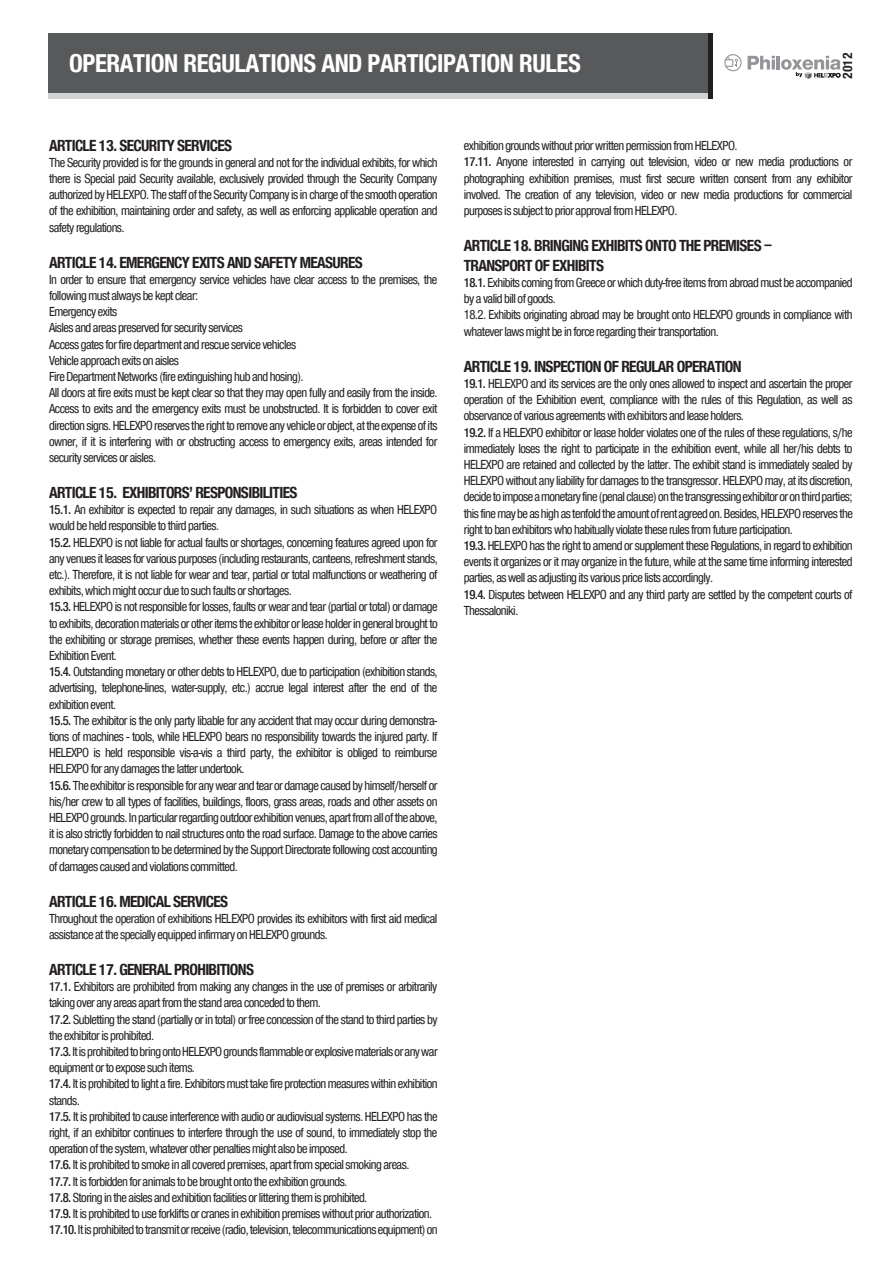
<style>
.page{position:relative;width:893px;height:1263px;background:#fff}
.page>*{position:absolute;margin:0;border:0;box-sizing:border-box;transform-origin:0 0}
.t1{font:700 26.4px "CF Helvetica Cond";letter-spacing:-.015em;color:#fff}
.t2{font:700 16.5px/19.8px "CF Helvetica Cond";letter-spacing:-.04em;color:#231f20}
.t3{font:700 13.8px "CF Helvetica Cond";color:#231f20}
.t4{font:13.5px/16.2px "CF Helvetica Cond";letter-spacing:-.04em;color:#231f20}
.s1{font-weight:500}
</style>
<div class="page">
<div style="left:48px;top:33px;width:661px;height:62px;background:#58595b"></div>
<div style="left:48px;top:93px;width:661px;height:5px;background:#d1d3d4"></div>
<div style="left:708px;top:33px;width:5px;height:65px;background:#231f20"></div>
<svg style="left:724px;top:54px;width:18px;height:17px"></svg>
<svg style="left:748px;top:56px;width:92px;height:23px"></svg>
<p class="t1" style="left:69px;top:49px;width:513px">OPERATION REGULATIONS AND PARTICIPATION RULES</p>
<p class="t3" style="left:840px;top:79px;width:28px;rotate:-90deg">2012</p>
<p class="t2" style="left:49px;top:135px;width:185px">ARTICLE 13. SECURITY SERVICES</p>
<p class="t4" style="left:49px;top:154px;width:390px;text-align:justify">The Security provided is for the grounds in general and not for the individual exhibits, for which there is Special paid Security available, exclusively provided through the Security Company authorized by HELEXPO. The staff of the Security Company is in charge of the smooth operation of the exhibition, maintaining order and safety, as well as enforcing applicable operation and safetyregulations.</p>
<p class="t2" style="left:49px;top:252px;width:315px">ARTICLE 14. EMERGENCY EXITS AND SAFETY MEASURES</p>
<p class="t4" style="left:49px;top:271px;width:390px">In order to ensure that emergency service vehicles have clear access to the premises, the following must always be keptclear:<br>Emergency exits<br>Aisles and areas preserved for security services<br>Access gatesfor fire department and rescue service vehicles<br>Vehicle approach exits on aisles<br>FireDepartment Networks (fire extinguishing hub and hosing).<br>All doors at fire exits must be kept clear so that they may open fully and easily from the inside.<br>Access to exits and the emergency exits must be unobstructed. It is forbidden to cover exit directionsigns.HELEXPOreservesthe rightto removeanyvehicleor object, atthe expenseofits owner, if it is interfering with or obstructing access to emergency exits, areas intended for securityservices or aisles.</p>
<p class="t2" style="left:49px;top:483px;width:250px">ARTICLE 15. EXHIBITORS’ RESPONSIBILITIES</p>
<p class="t4" style="left:49px;top:501px;width:390px"><span class="s1">15.1.</span> An exhibitor is expected to repair any damages, in such situations as when HELEXPO would be held responsible to third parties.<br><span class="s1">15.2.</span> HELEXPO is not liable for actual faults or shortages, concerning features agreed upon for anyvenuesitleasesforvarious purposes(including restaurants,canteens,refreshmentstands, etc.). Therefore, it is not liable for wear and tear, partial or total malfunctions or weathering of exhibits,which might occur due to such faults orshortages.<br><span class="s1">15.3.</span> HELEXPO is not responsible for losses, faults or wear and tear (partial or total) or damage to exhibits, decorationmaterials or otheritemsthe exhibitor orlease holderin general broughtto the exhibiting or storage premises, whether these events happen during, before or after the Exhibition Event.<br><span class="s1">15.4.</span> Outstanding monetary or other debts to HELEXPO, due to participation (exhibition stands, advertising, telephone-lines, water-supply, etc.) accrue legal interest after the end of the exhibition event.<br><span class="s1">15.5.</span> The exhibitor is the only party libable for any accident that may occur during demonstra&shy;tions of machines - tools, while HELEXPO bears no responsibility towards the injured party. If HELEXPO is held responsible vis-a-vis a third party, the exhibitor is obliged to reimburse HELEXPO for any damages the latter undertook.<br><span class="s1">15.6.</span> The exhibitorisresponsible for anywear and tear ordamage caused by himself/herself or his/her crew to all types of facilities, buildings, floors, grass areas, roads and other assets on HELEXPOgrounds.Inparticularregardingoutdoorexhibitionvenues,apartfromalloftheabove, it is also strictly forbidden to nail structures onto the road surface. Damage to the above carries monetary compensation to be determined by the Support Directorate following cost accounting of damages caused and violationscommitted.</p>
<p class="t2" style="left:49px;top:891px;width:181px">ARTICLE 16. MEDICAL SERVICES</p>
<p class="t4" style="left:49px;top:910px;width:390px">Throughout the operation of exhibitions HELEXPO provides its exhibitors with first aid medical assistance atthe specially equipped infirmary on HELEXPO grounds.</p>
<p class="t2" style="left:49px;top:960px;width:206px">ARTICLE 17. GENERAL PROHIBITIONS</p>
<p class="t4" style="left:49px;top:978px;width:390px"><span class="s1">17.1.</span> Exhibitors are prohibited from making any changes in the use of premises or arbitrarily taking over any areas apart fromthe stand area conceded to them.<br><span class="s1">17.2.</span> Subletting the stand (partially or in total) or free concession of the stand to third parties by the exhibitor is prohibited.<br><span class="s1">17.3.</span>ItisprohibitedtobringontoHELEXPOgroundsflammableorexplosivematerialsoranywar equipment or to expose such items.<br><span class="s1">17.4.</span>Itisprohibitedto light a fire.Exhibitorsmusttake fireprotectionmeasureswithinexhibition stands.<br><span class="s1">17.5.</span> It is prohibited to cause interference with audio or audiovisual systems. HELEXPO has the right, if an exhibitor continues to interfere through the use of sound, to immediately stop the operation of the system,whatever other penalties might also be imposed.<br><span class="s1">17.6.</span> It is prohibited to smoke in allcovered premises, apart from special smoking areas.<br><span class="s1">17.7.</span> It isforbidden for animals to be brought onto the exhibition grounds.<br><span class="s1">17.8.</span> Storing in the aisles and exhibition facilities orlittering them is prohibited.<br><span class="s1">17.9.</span> It is prohibited to use forklifts or cranesin exhibition premiseswithout prior authorization.<br><span class="s1">17.10.</span>Itisprohibitedtotransmitorreceive(radio,television,telecommunicationsequipment)on</p>
<p class="t4" style="left:464px;top:138px;width:390px">exhibition grounds without priorwritten permission from HELEXPO.<br><span class="s1">17.11.</span> Anyone interested in carrying out television, video or new media productions or photographing exhibition premises, must first secure written consent from any exhibitor involved. The creation of any television, video or new media productions for commercial purposes issubject to prior approval fromHELEXPO.</p>
<p class="t2" style="left:464px;top:236px;width:310px">ARTICLE 18. BRINGING EXHIBITS ONTO THE PREMISES –<br>TRANSPORT OF EXHIBITS</p>
<p class="t4" style="left:464px;top:274px;width:390px"><span class="s1">18.1.</span> Exhibits coming from Greece orwhich duty-free items fromabroadmust be accompanied by a valid bill of goods.<br>18.2. Exhibits originating abroad may be brought onto HELEXPO grounds in compliance with whateverlawsmight be in force regarding their transportation.</p>
<p class="t2" style="left:464px;top:356px;width:279px">ARTICLE 19. INSPECTION OF REGULAR OPERATION</p>
<p class="t4" style="left:464px;top:375px;width:390px"><span class="s1">19.1.</span> HELEXPO and its services are the only ones allowed to inspect and ascertain the proper operation of the Exhibition event, compliance with the rules of this Regulation, as well as observance ofvarious agreementswith exhibitors and lease holders.<br><span class="s1">19.2.</span> If a HELEXPO exhibitor or lease holder violates one of the rules of these regulations, s/he immediately loses the right to participate in the exhibition event, while all her/his debts to HELEXPO are retained and collected by the latter. The exhibit stand is immediately sealed by HELEXPO without any liability for damages to the transgressor. HELEXPO may, at its discretion, decidetoimposeamonetaryfine(penalclause)onthetransgressingexhibitororonthirdparties; thisfinemaybeashighastenfoldtheamountofrentagreedon.Besides,HELEXPOreservesthe right to ban exhibitors who habitually violate these rulesfrom future participation.<br><span class="s1">19.3.</span> HELEXPO has the right to amend or supplement these Regulations, in regard to exhibition events it organizes or it may organize in the future, while at the same time informing interested parties, aswell as adjusting itsvarious price lists accordingly.<br><span class="s1">19.4.</span> Disputes between HELEXPO and any third party are settled by the competent courts of Thessaloniki.</p>
</div>
